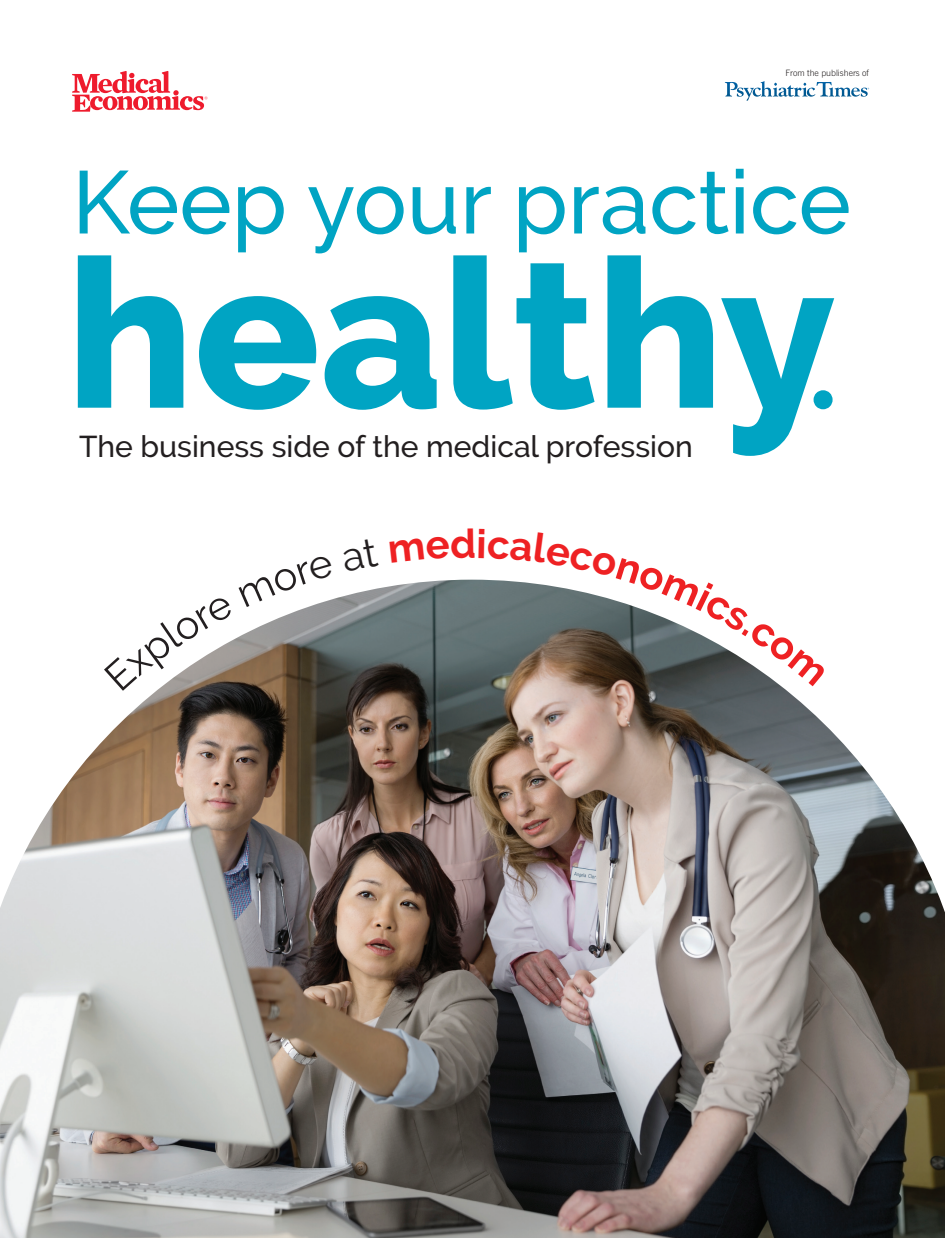
<style>
.page{position:relative;width:945px;height:1238px;background:#fff}
.page>*{position:absolute;margin:0;border:0;box-sizing:border-box;transform-origin:0 0}
.t1{font:800 208.5px "Raleway";color:#00a4c3}
.t2{font:700 112.5px "Times";color:#00a4c3}
.t3{font:500 88.62px "Raleway";color:#00a4c3}
.t4{font:500 30px "Raleway";color:#231f20}
.t5{font:300 8.75px "Trade Gothic";color:#231f20}
</style>
<div class="page">
<svg style="left:72px;top:71px;width:136px;height:41px"></svg>
<img style="left:0;top:586px;width:945px;height:651px">
<svg style="left:725px;top:81px;width:144px;height:20px"></svg>
<svg style="left:104px;top:586px;width:230px;height:104px"></svg>
<svg style="left:389px;top:579px;width:437px;height:107px"></svg>
<p class="t5" style="left:785px;top:67px;width:85px">From the publishers of</p>
<h3 class="t3" style="left:72px;top:151px;width:780px">Keep your practice</h3>
<h1 class="t1" style="left:66px;top:216px;width:771px">healthy</h1>
<h2 class="t2" style="left:804px;top:262px;width:30px">.</h2>
<p class="t4" style="left:79px;top:429px;width:615px">The business side of the medical profession</p>
</div>
